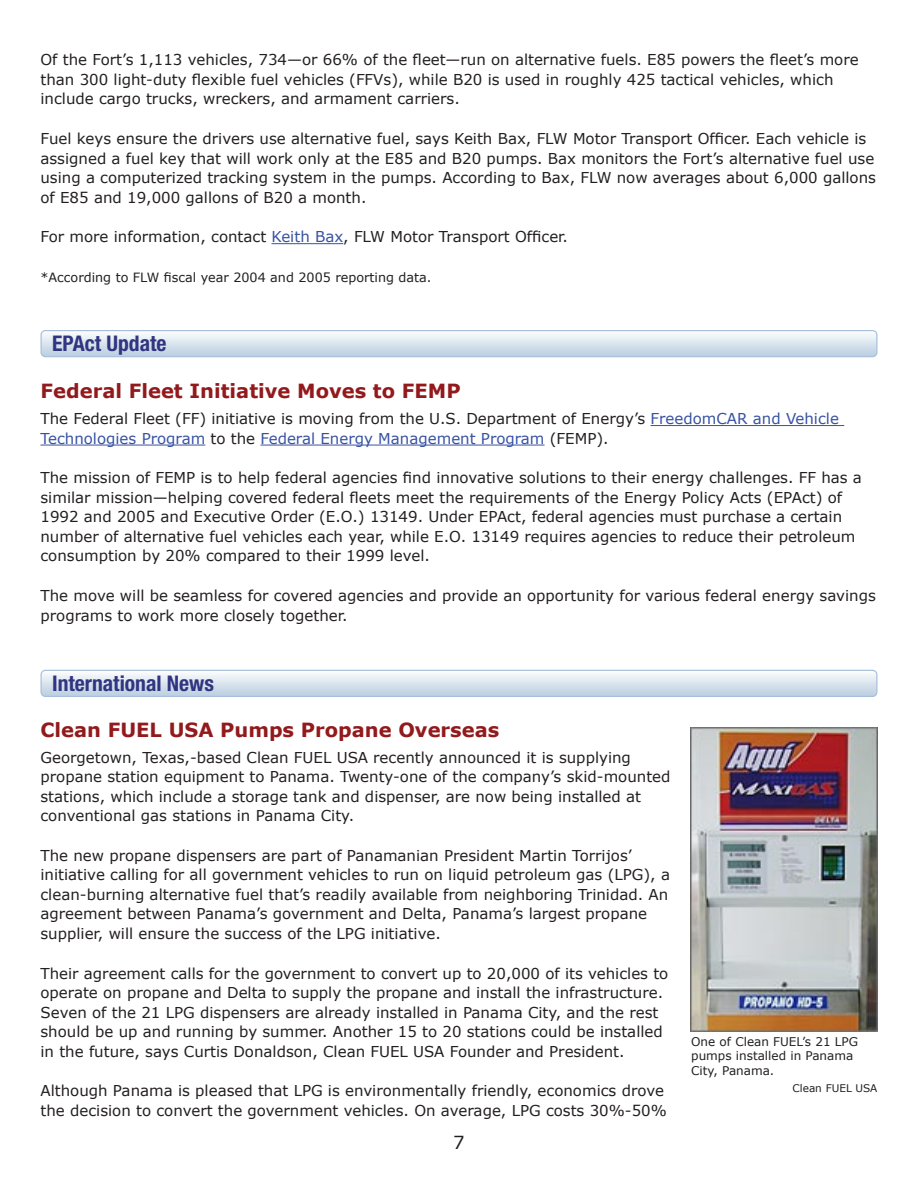
<style>
.page{position:relative;width:918px;height:1188px;background:#fff}
.page>*{position:absolute;margin:0;border:0;box-sizing:border-box;transform-origin:0 0}
.t1{font:700 condensed 21.6px "Helvetica Neue";color:#313480}
.Headline_Medium{font:700 19.5px "Verdana";color:#92191c}
.Text_Body{font:15px/19.5px "Verdana";color:#231f20}
.Text_Body-2{font:12.75px "Verdana";color:#231f20}
.Text_Captions{font:12px/14.2px "Verdana";color:#231f20}
.Text_Captions-2{font:10.5px "Verdana";color:#231f20}
.s1{color:#3752a3}
</style>
<div class="page">
<hr style="left:272px;top:243px;width:71px;height:1px;background:#3752a3">
<hr style="left:651px;top:425px;width:193px;height:1px;background:#3752a3">
<hr style="left:40px;top:445px;width:165px;height:1px;background:#3752a3">
<hr style="left:260px;top:445px;width:285px;height:1px;background:#3752a3">
<svg style="left:41px;top:331px;width:836px;height:26px"></svg>
<div style="left:40px;top:330px;width:837px;height:27px;border:1px solid #a8bfdb;border-radius:4px"></div>
<div style="left:41px;top:670px;width:836px;height:26px;background:linear-gradient(to bottom,#fdfefe,#bdd1e2);border-radius:4px"></div>
<div style="left:40px;top:670px;width:837px;height:27px;border:1px solid #a8bfdb;border-radius:4px"></div>
<img style="left:690px;top:728px;width:188px;height:304px">
<p class="Text_Body" style="left:40px;top:50px;width:820px">Of the Fort’s 1,113 vehicles, 734—or 66% of the fleet—run on alternative fuels. E85 powers the fleet’s more than 300 light-duty flexible fuel vehicles (FFVs), while B20 is used in roughly 425 tactical vehicles, which include cargo trucks, wreckers, and armament carriers.</p>
<p class="Text_Body" style="left:40px;top:128px;width:837px">Fuel keys ensure the drivers use alternative fuel, says Keith Bax, FLW Motor Transport Officer. Each vehicle is assigned a fuel key that will work only at the E85 and B20 pumps. Bax monitors the Fort’s alternative fuel use using a computerized tracking system in the pumps. According to Bax, FLW now averages about 6,000 gallons of E85 and 19,000 gallons of B20 a month.</p>
<p class="Text_Body" style="left:40px;top:227px;width:529px">For more information, contact <span class="s1">Keith Bax</span>, FLW Motor Transport Officer.</p>
<p class="Text_Body-2" style="left:40px;top:269px;width:393px">*According to FLW fiscal year 2004 and 2005 reporting data.</p>
<p class="t1" style="left:52px;top:330px;width:116px">EPAct Update</p>
<p class="Headline_Medium" style="left:40px;top:379px;width:422px">Federal Fleet Initiative Moves to FEMP</p>
<p class="Text_Body" style="left:40px;top:409px;width:800px">The Federal Fleet (FF) initiative is moving from the U.S. Department of Energy’s <span class="s1">FreedomCAR and Vehicle<br>Technologies Program</span> to the <span class="s1">Federal Energy Management Program</span> (FEMP).</p>
<p class="Text_Body" style="left:40px;top:468px;width:823px">The mission of FEMP is to help federal agencies find innovative solutions to their energy challenges. FF has a similar mission—helping covered federal fleets meet the requirements of the Energy Policy Acts (EPAct) of 1992 and 2005 and Executive Order (E.O.) 13149. Under EPAct, federal agencies must purchase a certain number of alternative fuel vehicles each year, while E.O. 13149 requires agencies to reduce their petroleum consumption by 20% compared to their 1999 level.</p>
<p class="Text_Body" style="left:40px;top:585px;width:837px">The move will be seamless for covered agencies and provide an opportunity for various federal energy savings programs to work more closely together.</p>
<p class="t1" style="left:52px;top:670px;width:163px">International News</p>
<p class="Headline_Medium" style="left:40px;top:717px;width:460px">Clean FUEL USA Pumps Propane Overseas</p>
<p class="Text_Body" style="left:40px;top:747px;width:632px">Georgetown, Texas,-based Clean FUEL USA recently announced it is supplying propane station equipment to Panama. Twenty-one of the company’s skid-mounted stations, which include a storage tank and dispenser, are now being installed at conventional gas stations in Panama City.</p>
<p class="Text_Body" style="left:40px;top:845px;width:631px">The new propane dispensers are part of Panamanian President Martin Torrijos’ initiative calling for all government vehicles to run on liquid petroleum gas (LPG), a clean-burning alternative fuel that’s readily available from neighboring Trinidad. An agreement between Panama’s government and Delta, Panama’s largest propane supplier, will ensure the success of the LPG initiative.</p>
<p class="Text_Body" style="left:40px;top:963px;width:629px">Their agreement calls for the government to convert up to 20,000 of its vehicles to operate on propane and Delta to supply the propane and install the infrastructure.<br>Seven of the 21 LPG dispensers are already installed in Panama City, and the rest should be up and running by summer. Another 15 to 20 stations could be installed in the future, says Curtis Donaldson, Clean FUEL USA Founder and President.</p>
<p class="Text_Body" style="left:40px;top:1081px;width:628px">Although Panama is pleased that LPG is environmentally friendly, economics drove the decision to convert the government vehicles. On average, LPG costs 30%-50%</p>
<p class="Text_Captions" style="left:691px;top:1034px;width:168px">One of Clean FUEL’s 21 LPG pumps installed in Panama<br>City, Panama.</p>
<p class="Text_Captions-2" style="left:793px;top:1082px;width:86px">Clean FUEL USA</p>
</div>
